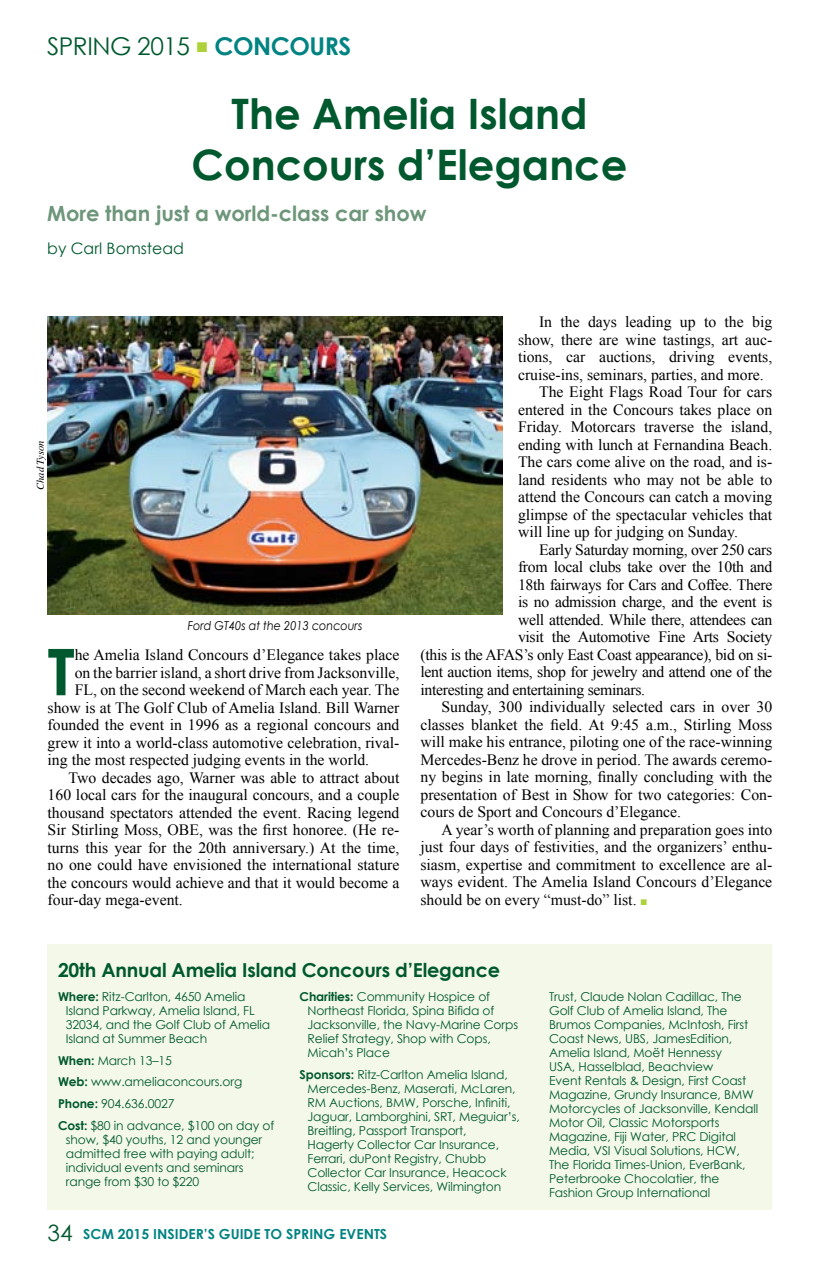
<style>
.page{position:relative;width:835px;height:1276px;background:#fff}
.page>*{position:absolute;margin:0;border:0;box-sizing:border-box;transform-origin:0 0}
.t1{font:700 64.4px "Century Gothic";color:#00592e}
.t2{font:700 42px/50.4px "Century Gothic";color:#00592e;text-align:center}
.t3{font:24.5px "Century Gothic";letter-spacing:-.02em;color:#00592e}
.t4{font:700 21px "Century Gothic";letter-spacing:-.005em;color:#6d967a}
.t5{font:700 19.25px "Century Gothic";letter-spacing:-.01em;color:#00592e}
.t6{font:15.75px "Times New Roman";color:#000}
.t7{font:15.75px "Times New Roman";letter-spacing:-.02em;color:#000}
.t8{font:15.75px "Century Gothic";color:#00592e}
.t9{font:700 13.83px "Century Gothic";color:#008381}
.t10{font:12.25px/14px "Century Gothic";letter-spacing:-.01em;color:#00592e}
.t11{font:italic 12.25px "Century Gothic";color:#000;scale:.91 1}
.t12{font:italic 10.5px "Times";color:#000}
.s1{font-size:21px;color:#add139}
.s2{font-weight:700;color:#008381}
.s3{font-family:"Century Gothic";font-size:12.25px;color:#add139}
.s4{font-weight:700}
.s5{font-weight:400;font-size:22.57px;color:#00592e}
</style>
<div class="page">
<div style="left:48px;top:944px;width:724px;height:266px;background:#f4f8e8"></div>
<img style="left:47px;top:316px;width:455px;height:298px">
<h3 class="t3" style="left:47px;top:29px;width:305px">Spring 2015 <span class="s1">■</span> <span class="s2">Concours</span></h3>
<h2 class="t2" style="left:192px;top:87px;width:437px">The Amelia Island<br>Concours d’Elegance</h2>
<h3 class="t4" style="left:47px;top:197px;width:381px">More than just a world-class car show</h3>
<p class="t8" style="left:47px;top:237px;width:138px">by Carl Bomstead</p>
<p class="t12" style="left:34px;top:490px;width:51px;rotate:-90deg">Chad Tyson</p>
<p class="t11" style="left:188px;top:617px;width:193px">Ford GT40s at the 2013 concours</p>
<h1 class="t1" style="left:48px;top:623px;width:27px">T</h1>
<p class="t6" style="left:75px;top:644px;width:326px">he Amelia Island Concours d’Elegance takes place</p>
<p class="t6" style="left:75px;top:662px;width:326px">on the barrier island, a short drive from Jacksonville,</p>
<p class="t6" style="left:75px;top:679px;width:326px">FL, on the second weekend of March each year. The</p>
<p class="t6" style="left:48px;top:697px;width:353px">show is at The Golf Club of Amelia Island. Bill Warner</p>
<p class="t6" style="left:48px;top:714px;width:353px">founded the event in 1996 as a regional concours and</p>
<p class="t6" style="left:48px;top:732px;width:353px">grew it into a world-class automotive celebration, rival-</p>
<p class="t6" style="left:48px;top:749px;width:323px">ing the most respected judging events in the world.</p>
<p class="t6" style="left:69px;top:767px;width:332px">Two decades ago, Warner was able to attract about</p>
<p class="t6" style="left:48px;top:784px;width:353px">160 local cars for the inaugural concours, and a couple</p>
<p class="t6" style="left:48px;top:802px;width:353px">thousand spectators attended the event. Racing legend</p>
<p class="t6" style="left:48px;top:819px;width:353px">Sir Stirling Moss, OBE, was the first honoree. (He re-</p>
<p class="t6" style="left:48px;top:837px;width:353px">turns this year for the 20th anniversary.) At the time,</p>
<p class="t6" style="left:48px;top:854px;width:353px">no one could have envisioned the international stature</p>
<p class="t6" style="left:48px;top:872px;width:353px">the concours would achieve and that it would become a</p>
<p class="t6" style="left:48px;top:889px;width:137px">four-day mega-event.</p>
<p class="t6" style="left:539px;top:311px;width:235px">In the days leading up to the big</p>
<p class="t6" style="left:518px;top:329px;width:256px">show, there are wine tastings, art auc-</p>
<p class="t6" style="left:518px;top:346px;width:256px">tions, car auctions, driving events,</p>
<p class="t6" style="left:518px;top:364px;width:247px">cruise-ins, seminars, parties, and more.</p>
<p class="t6" style="left:539px;top:381px;width:235px">The Eight Flags Road Tour for cars</p>
<p class="t6" style="left:518px;top:399px;width:256px">entered in the Concours takes place on</p>
<p class="t6" style="left:518px;top:416px;width:256px">Friday. Motorcars traverse the island,</p>
<p class="t6" style="left:518px;top:434px;width:256px">ending with lunch at Fernandina Beach.</p>
<p class="t6" style="left:518px;top:451px;width:256px">The cars come alive on the road, and is-</p>
<p class="t6" style="left:518px;top:469px;width:256px">land residents who may not be able to</p>
<p class="t6" style="left:518px;top:486px;width:256px">attend the Concours can catch a moving</p>
<p class="t6" style="left:518px;top:504px;width:256px">glimpse of the spectacular vehicles that</p>
<p class="t6" style="left:518px;top:521px;width:221px">will line up for judging on Sunday.</p>
<p class="t7" style="left:539px;top:539px;width:235px">Early Saturday morning, over 250 cars</p>
<p class="t7" style="left:518px;top:556px;width:256px">from local clubs take over the 10th and</p>
<p class="t7" style="left:518px;top:574px;width:256px">18th fairways for Cars and Coffee. There</p>
<p class="t7" style="left:518px;top:591px;width:256px">is no admission charge, and the event is</p>
<p class="t7" style="left:518px;top:609px;width:256px">well attended. While there, attendees can</p>
<p class="t7" style="left:518px;top:626px;width:256px">visit the Automotive Fine Arts Society</p>
<p class="t7" style="left:420px;top:644px;width:353px">(this is the AFAS’s only East Coast appearance), bid on si-</p>
<p class="t7" style="left:420px;top:661px;width:353px">lent auction items, shop for jewelry and attend one of the</p>
<p class="t7" style="left:420px;top:679px;width:226px">interesting and entertaining seminars.</p>
<p class="t6" style="left:441px;top:696px;width:332px">Sunday, 300 individually selected cars in over 30</p>
<p class="t6" style="left:420px;top:714px;width:353px">classes blanket the field. At 9:45 a.m., Stirling Moss</p>
<p class="t6" style="left:420px;top:731px;width:353px">will make his entrance, piloting one of the race-winning</p>
<p class="t6" style="left:420px;top:749px;width:353px">Mercedes-Benz he drove in period. The awards ceremo-</p>
<p class="t6" style="left:420px;top:766px;width:353px">ny begins in late morning, finally concluding with the</p>
<p class="t6" style="left:420px;top:784px;width:353px">presentation of Best in Show for two categories: Con-</p>
<p class="t6" style="left:420px;top:801px;width:262px">cours de Sport and Concours d’Elegance.</p>
<p class="t6" style="left:441px;top:819px;width:332px">A year’s worth of planning and preparation goes into</p>
<p class="t6" style="left:420px;top:836px;width:353px">just four days of festivities, and the organizers’ enthu-</p>
<p class="t6" style="left:420px;top:854px;width:353px">siasm, expertise and commitment to excellence are al-</p>
<p class="t6" style="left:420px;top:871px;width:353px">ways evident. The Amelia Island Concours d’Elegance</p>
<p class="t6" style="left:420px;top:889px;width:228px">should be on every “must-do” list. <span class="s3">■</span></p>
<p class="t5" style="left:58px;top:955px;width:443px">20th Annual Amelia Island Concours d’Elegance</p>
<p class="t10" style="left:307px;top:989px;width:212px;text-indent:-8px"><span class="s4">Charities:</span> Community Hospice of<br>Northeast Florida, Spina Bifida of<br>Jacksonville, the N avy-Marine Corps<br>Relief Strategy, Shop with Cops,<br>Micah’s Place</p>
<p class="t10" style="left:307px;top:1067px;width:214px;text-indent:-8px"><span class="s4">Sponsors:</span> Ritz-Carlton Amelia Island, Mercedes-Benz, Maserati, McLaren, RM Auctions, BMW, Porsche, Infiniti, Jaguar, Lamborghini, SRT, Meguiar’s, Breitling, Passport Transport,<br>Hagerty Collector Car Insurance, Ferrari, duPont Registry, Chubb Collector Car Insurance, Heacock Classic, Kelly Services, Wilmington</p>
<p class="t10" style="left:66px;top:989px;width:206px;text-indent:-8px"><span class="s4">Where:</span> Ritz-Carlton, 4650 Amelia<br>Island Parkway, Amelia Island, FL<br>32034, and the Golf Club of Amelia<br>Island at Summer Beach</p>
<p class="t10" style="left:58px;top:1049px;width:218px;line-height:21.9px"><span class="s4">When:</span> March 13–15<br><span class="s4">Web:</span> www.ameliaconcours.org<br><span class="s4">Phone:</span> 904.636.0027<br><span class="s4">Cost:</span> $80 in advance, $100 on day of</p>
<p class="t10" style="left:66px;top:1132px;width:198px">show, $40 youths, 12 and younger admitted free with paying adult; individual events and seminars range from $30 to $220</p>
<p class="t9" style="left:48px;top:1223px;width:340px"><span class="s5">34</span> SCM 2015 Insider’s Guide to spring events</p>
<p class="t10" style="left:549px;top:989px;width:210px">Trust, Claude Nolan Cadillac, The<br>Golf Club of Amelia Island, The<br>Brumos Companies, McIntosh, First<br>Coast N ews, UBS, JamesEdition,<br>Amelia Island, Moët Hennessy<br>USA, Hasselblad, Beachview<br>Event Rentals &amp; Design, First Coast<br>Magazine, Grundy Insurance, BMW<br>Motorcycles of Jacksonville, Kendall<br>Motor Oil, Classic Motorsports<br>Magazine, Fiji Water, PRC Digital<br>Media, VSI Visual Solutions, HCW,<br>The Florida Times-Union, EverBank,<br>Peterbrooke Chocolatier, the<br>Fashion Group International</p>
</div>
